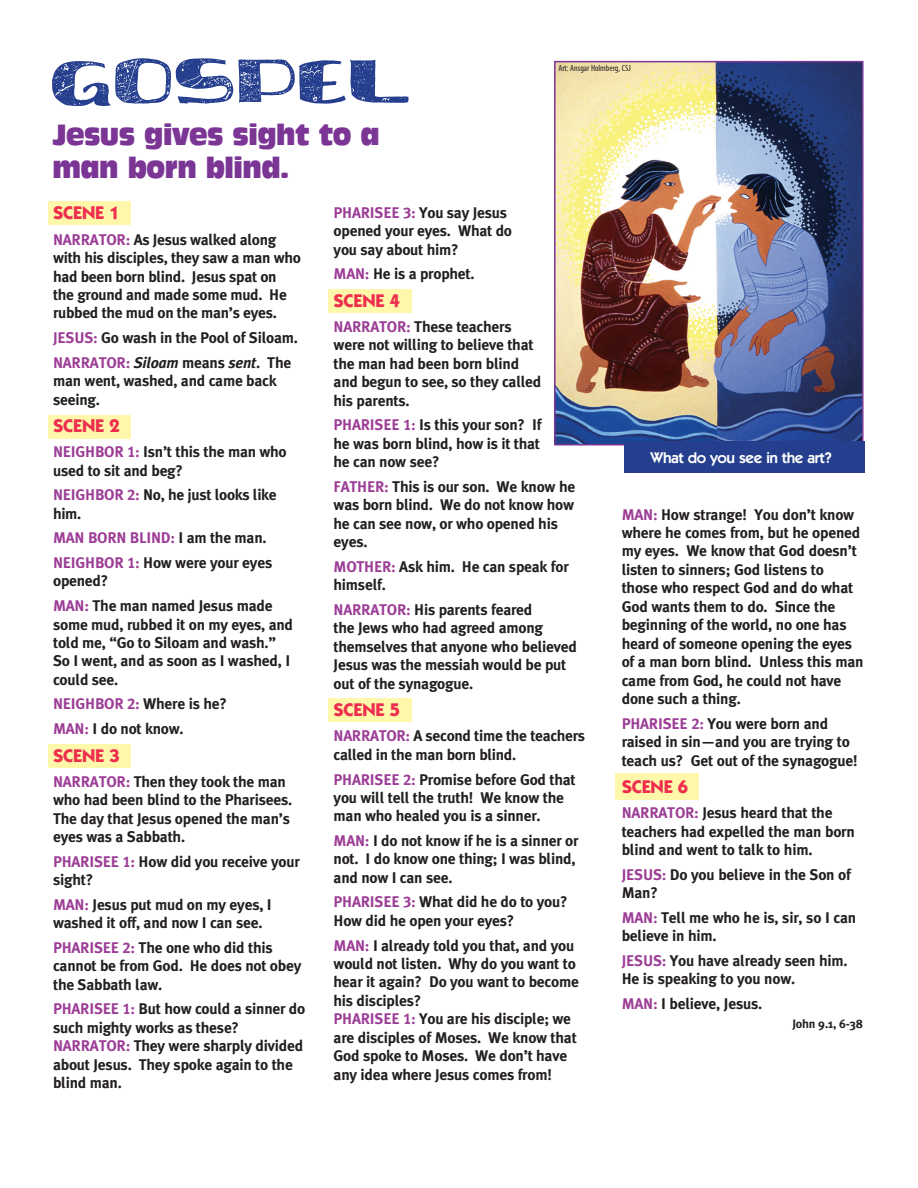
<style>
.page{position:relative;width:918px;height:1188px;background:#fff}
.page>*{position:absolute;margin:0;border:0;box-sizing:border-box;transform-origin:0 0}
.t1{font:27.45px/32.7px "Incised 901 BT Compact";letter-spacing:-.02em;color:#7b3595;scale:.9 1}
.Sun_Gospel{font:700 18.45px "Itc Kabel";letter-spacing:-.015em;color:#ee2e4e}
.Sun_Gospel-2{font:700 15.45px/18.5px "Meta Plus";letter-spacing:-.015em;color:#231f20}
.Sun_Gospel-3{font:15.45px "Meta Plus Bold Caps";letter-spacing:-.015em;color:#9c3d96}
.SBS_Text{font:600 15.45px "Itc Kabel";letter-spacing:-.025em;color:#fff}
.Sun_Gospel-4{font:700 12.3px "Meta Plus";letter-spacing:-.015em;color:#231f20}
.t2{font:condensed 9px "Myriad";color:#231f20}
.s1{font-family:"Meta Plus Bold Caps";font-weight:400;color:#9c3d96}
.s2{font-style:italic}
.s3{font-family:"Meta Plus";font-weight:700;color:#231f20}
</style>
<div class="page">
<div style="left:48px;top:201px;width:83px;height:23px;background:#fff8aa"></div>
<div style="left:48px;top:415px;width:83px;height:23px;background:#fff8aa"></div>
<div style="left:328px;top:289px;width:84px;height:23px;background:#fff8aa"></div>
<div style="left:48px;top:745px;width:83px;height:23px;background:#fff8aa"></div>
<div style="left:329px;top:699px;width:83px;height:23px;background:#fff8aa"></div>
<div style="left:615px;top:773px;width:83px;height:26px;background:#fff8aa"></div>
<img style="left:557px;top:64px;width:304px;height:379px">
<div style="left:554px;top:61px;width:310px;height:385px;border:2px solid #7b3595"></div>
<svg style="left:52px;top:58px;width:357px;height:48px"></svg>
<div style="left:624px;top:442px;width:240px;height:31px;background:#253f8e"></div>
<p class="t1" style="left:52px;top:119px;width:365px">Jesus gives sight to a man born blind.</p>
<p class="t2" style="left:558px;top:64px;width:74px">Art: Ansgar Holmberg, CSJ</p>
<p class="Sun_Gospel" style="left:53px;top:202px;width:68px">SCENE 1</p>
<p class="Sun_Gospel-2" style="left:53px;top:230px;width:249px"><span class="s1">NARRATOR:</span> As Jesus walked along with his disciples, they saw a man who had been born blind. Jesus spat on the ground and made some mud. He rubbed the mud on the man’s eyes.</p>
<p class="Sun_Gospel-2" style="left:53px;top:328px;width:246px"><span class="s1">JESUS:</span> Go wash in the Pool of Siloam.</p>
<p class="Sun_Gospel-2" style="left:53px;top:353px;width:240px"><span class="s1">NARRATOR:</span> <span class="s2">Siloam</span> means <span class="s2">sent</span>. The man went, washed, and came back seeing.</p>
<p class="Sun_Gospel" style="left:53px;top:415px;width:68px">SCENE 2</p>
<p class="Sun_Gospel-2" style="left:53px;top:443px;width:235px"><span class="s1">NEIGHBOR 1:</span> Isn’t this the man who used to sit and beg?</p>
<p class="Sun_Gospel-2" style="left:53px;top:486px;width:225px"><span class="s1">NEIGHBOR 2:</span> No, he just looks like him.</p>
<p class="Sun_Gospel-3" style="left:53px;top:529px;width:215px">MAN BORN BLIND: <span class="s3">I am the man.</span></p>
<p class="Sun_Gospel-2" style="left:53px;top:553px;width:221px"><span class="s1">NEIGHBOR 1:</span> How were your eyes opened?</p>
<p class="Sun_Gospel-2" style="left:53px;top:596px;width:242px"><span class="s1">MAN:</span> The man named Jesus made some mud, rubbed it on my eyes, and told me, “Go to Siloam and wash.”<br>So I went, and as soon as I washed, I could see.</p>
<p class="Sun_Gospel-3" style="left:53px;top:695px;width:175px">NEIGHBOR 2: <span class="s3">Where is he?</span></p>
<p class="Sun_Gospel-2" style="left:53px;top:719px;width:132px"><span class="s1">MAN:</span> I do not know.</p>
<p class="Sun_Gospel" style="left:53px;top:744px;width:68px">SCENE 3</p>
<p class="Sun_Gospel-2" style="left:53px;top:772px;width:241px"><span class="s1">NARRATOR:</span> Then they took the man who had been blind to the Pharisees.<br>The day that Jesus opened the man’s eyes was a Sabbath.</p>
<p class="Sun_Gospel-2" style="left:53px;top:852px;width:248px"><span class="s1">PHARISEE 1:</span> How did you receive your sight?</p>
<p class="Sun_Gospel-2" style="left:53px;top:895px;width:220px"><span class="s1">MAN:</span> Jesus put mud on my eyes, I washed it off, and now I can see.</p>
<p class="Sun_Gospel-2" style="left:53px;top:938px;width:250px"><span class="s1">PHARISEE 2:</span> The one who did this cannot be from God. He does not obey the Sabbath law.</p>
<p class="Sun_Gospel-2" style="left:53px;top:1000px;width:254px"><span class="s1">PHARISEE 1:</span> But how could a sinner do such mighty works as these?</p>
<p class="Sun_Gospel-2" style="left:53px;top:1037px;width:252px"><span class="s1">NARRATOR:</span> They were sharply divided about Jesus. They spoke again to the blind man.</p>
<p class="Sun_Gospel-2" style="left:334px;top:203px;width:175px"><span class="s1">PHARISEE 3:</span> You say Jesus</p>
<p class="Sun_Gospel-2" style="left:334px;top:221px;width:180px">opened your eyes. What do</p>
<p class="Sun_Gospel-2" style="left:334px;top:240px;width:127px">you say about him?</p>
<p class="Sun_Gospel-2" style="left:334px;top:264px;width:143px"><span class="s1">MAN:</span> He is a prophet.</p>
<p class="Sun_Gospel" style="left:334px;top:289px;width:68px">SCENE 4</p>
<p class="Sun_Gospel-2" style="left:334px;top:317px;width:209px"><span class="s1">NARRATOR:</span> These teachers were not willing to believe that the man had been born blind and begun to see, so they called his parents.</p>
<p class="Sun_Gospel-2" style="left:334px;top:416px;width:209px;text-align:justify"><span class="s1">PHARISEE 1:</span> Is this your son? If he was born blind, how is it that he can now see?</p>
<p class="Sun_Gospel-2" style="left:334px;top:477px;width:243px"><span class="s1">FATHER:</span> This is our son. We know he was born blind. We do not know how he can see now, or who opened his eyes.</p>
<p class="Sun_Gospel-2" style="left:334px;top:557px;width:237px"><span class="s1">MOTHER:</span> Ask him. He can speak for himself.</p>
<p class="Sun_Gospel-2" style="left:334px;top:600px;width:245px"><span class="s1">NARRATOR:</span> His parents feared<br>the Jews who had agreed among themselves that anyone who believed<br>Jesus was the messiah would be put out of the synagogue.</p>
<p class="Sun_Gospel" style="left:334px;top:699px;width:68px">SCENE 5</p>
<p class="Sun_Gospel-2" style="left:334px;top:727px;width:253px"><span class="s1">NARRATOR:</span> A second time the teachers called in the man born blind.</p>
<p class="Sun_Gospel-2" style="left:334px;top:770px;width:244px"><span class="s1">PHARISEE 2:</span> Promise before God that you will tell the truth! We know the man who healed you is a sinner.</p>
<p class="Sun_Gospel-2" style="left:334px;top:831px;width:247px"><span class="s1">MAN:</span> I do not know if he is a sinner or not. I do know one thing; I was blind, and now I can see.</p>
<p class="Sun_Gospel-2" style="left:334px;top:893px;width:236px"><span class="s1">PHARISEE 3:</span> What did he do to you?<br>How did he open your eyes?</p>
<p class="Sun_Gospel-2" style="left:334px;top:936px;width:247px"><span class="s1">MAN:</span> I already told you that, and you would not listen. Why do you want to hear it again? Do you want to become his disciples?</p>
<p class="Sun_Gospel-2" style="left:334px;top:1010px;width:245px"><span class="s1">PHARISEE 1:</span> You are his disciple; we are disciples of Moses. We know that God spoke to Moses. We don’t have any idea where Jesus comes from!</p>
<p class="SBS_Text" style="left:651px;top:449px;width:183px">What do you see in the art?</p>
<p class="Sun_Gospel-2" style="left:622px;top:505px;width:243px"><span class="s1">MAN:</span> How strange! You don’t know where he comes from, but he opened my eyes. We know that God doesn’t listen to sinners; God listens to those who respect God and do what<br>God wants them to do. Since the beginning of the world, no one has heard of someone opening the eyes of a man born blind. Unless this man came from God, he could not have done such a thing.</p>
<p class="Sun_Gospel-2" style="left:622px;top:714px;width:238px"><span class="s1">PHARISEE 2:</span> You were born and raised in sin—and you are trying to teach us? Get out of the synagogue!</p>
<p class="Sun_Gospel" style="left:622px;top:776px;width:68px">SCENE 6</p>
<p class="Sun_Gospel-2" style="left:622px;top:804px;width:235px"><span class="s1">NARRATOR:</span> Jesus heard that the teachers had expelled the man born blind and went to talk to him.</p>
<p class="Sun_Gospel-2" style="left:622px;top:865px;width:231px"><span class="s1">JESUS:</span> Do you believe in the Son of<br>Man?</p>
<p class="Sun_Gospel-2" style="left:622px;top:908px;width:236px"><span class="s1">MAN:</span> Tell me who he is, sir, so I can believe in him.</p>
<p class="Sun_Gospel-2" style="left:622px;top:951px;width:227px"><span class="s1">JESUS:</span> You have already seen him.<br>He is speaking to you now.</p>
<p class="Sun_Gospel-2" style="left:622px;top:994px;width:142px"><span class="s1">MAN:</span> I believe, Jesus.</p>
<p class="Sun_Gospel-4" style="left:792px;top:1016px;width:72px">John 9.1, 6-38</p>
</div>
